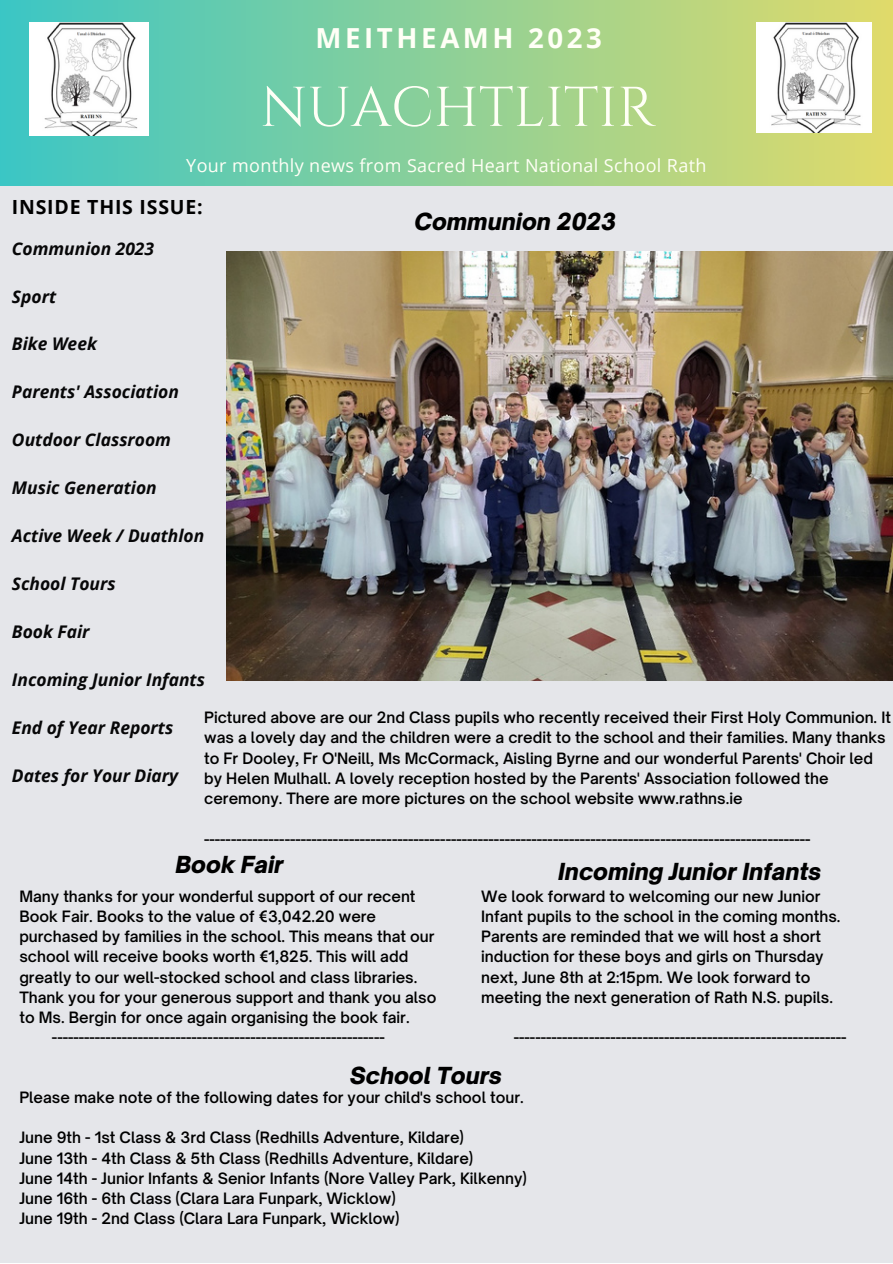
<style>
.page{position:relative;width:893px;height:1264px;background:#fff}
.page>*{position:absolute;margin:0;border:0;box-sizing:border-box;transform-origin:0 0}
.t1{font:55.95px "Cinzel";color:#fffff6}
.t2{font:700 27.6px "Open Sans";letter-spacing:.13em;color:#fffff6}
.t3{font:italic 900 22.5px "Open Sauce One";color:#000}
.t4{font:700 19.5px "Open Sans";letter-spacing:.04em;color:#000}
.t5{font:18px "Open Sans";letter-spacing:.02em;color:#fffff6}
.t6{font:italic 700 17.4px "Open Sans";color:#070708}
.t7{font:600 15px/20.2px "Open Sauce One";color:#000}
</style>
<div class="page">
<div style="left:0;top:0;width:892px;height:1262px;background:#e5e6ea"></div>
<div style="left:0;top:0;width:892px;height:186px;background:linear-gradient(to right,#3bc6c5,#e0db6c)"></div>
<img style="left:226px;top:252px;width:666px;height:428px">
<img style="left:29px;top:22px;width:119px;height:114px">
<img style="left:756px;top:22px;width:115px;height:110px">
<p class="t2" style="left:315px;top:19px;width:288px">MEITHEAMH 2023</p>
<p class="t1" style="left:260px;top:72px;width:396px">NUACHTLITIR</p>
<p class="t5" style="left:186px;top:152px;width:521px">Your monthly news from Sacred Heart National School Rath</p>
<p class="t4" style="left:12px;top:193px;width:192px">INSIDE THIS ISSUE:</p>
<p class="t6" style="left:12px;top:236px;width:144px">Communion 2023</p>
<p class="t6" style="left:12px;top:284px;width:46px">Sport</p>
<p class="t6" style="left:12px;top:332px;width:86px">Bike Week</p>
<p class="t6" style="left:12px;top:380px;width:168px">Parents' Association</p>
<p class="t6" style="left:12px;top:428px;width:160px">Outdoor Classroom</p>
<p class="t6" style="left:12px;top:475px;width:146px">Music Generation</p>
<p class="t6" style="left:12px;top:523px;width:194px">Active Week / Duathlon</p>
<p class="t6" style="left:12px;top:571px;width:105px">School Tours</p>
<p class="t6" style="left:12px;top:619px;width:79px">Book Fair</p>
<p class="t6" style="left:12px;top:667px;width:194px">Incoming Junior Infants</p>
<p class="t6" style="left:12px;top:715px;width:163px">End of Year Reports</p>
<p class="t6" style="left:12px;top:763px;width:168px">Dates for Your Diary</p>
<p class="t3" style="left:414px;top:208px;width:203px">Communion 2023</p>
<p class="t7" style="left:204px;top:707px;width:688px">Pictured above are our 2nd Class pupils who recently received their First Holy Communion. It was a lovely day and the children were a credit to the school and their families. Many thanks to Fr Dooley, Fr O'Neill, Ms McCormack, Aisling Byrne and our wonderful Parents' Choir led by Helen Mulhall. A lovely reception hosted by the Parents' Association followed the ceremony. There are more pictures on the school website www.rathns.ie</p>
<p class="t7" style="left:204px;top:828px;width:608px">-----------------------------------------------------------------------------------------------------------------</p>
<p class="t3" style="left:175px;top:850px;width:109px">Book Fair</p>
<p class="t7" style="left:19px;top:885px;width:418px">Many thanks for your wonderful support of our recent Book Fair. Books to the value of €3,042.20 were purchased by families in the school. This means that our school will receive books worth €1,825. This will add greatly to our well-stocked school and class libraries.<br>Thank you for your generous support and thank you also to Ms. Bergin for once again organising the book fair.</p>
<p class="t7" style="left:52px;top:1027px;width:334px">--------------------------------------------------------------</p>
<p class="t3" style="left:558px;top:857px;width:265px">Incoming Junior Infants</p>
<p class="t7" style="left:481px;top:885px;width:361px">We look forward to welcoming our new Junior Infant pupils to the school in the coming months.<br>Parents are reminded that we will host a short induction for these boys and girls on Thursday next, June 8th at 2:15pm. We look forward to meeting the next generation of Rath N.S. pupils.</p>
<p class="t7" style="left:514px;top:1027px;width:334px">--------------------------------------------------------------</p>
<p class="t3" style="left:350px;top:1061px;width:154px">School Tours</p>
<p class="t7" style="left:19px;top:1086px;width:506px">Please make note of the following dates for your child's school tour.</p>
<p class="t7" style="left:19px;top:1127px;width:446px">June 9th - 1st Class &amp; 3rd Class (Redhills Adventure, Kildare)</p>
<p class="t7" style="left:19px;top:1147px;width:455px">June 13th - 4th Class &amp; 5th Class (Redhills Adventure, Kildare)</p>
<p class="t7" style="left:19px;top:1167px;width:509px">June 14th - Junior Infants &amp; Senior Infants (Nore Valley Park, Kilkenny)</p>
<p class="t7" style="left:19px;top:1188px;width:378px">June 16th - 6th Class (Clara Lara Funpark, Wicklow)</p>
<p class="t7" style="left:19px;top:1208px;width:381px">June 19th - 2nd Class (Clara Lara Funpark, Wicklow)</p>
</div>
